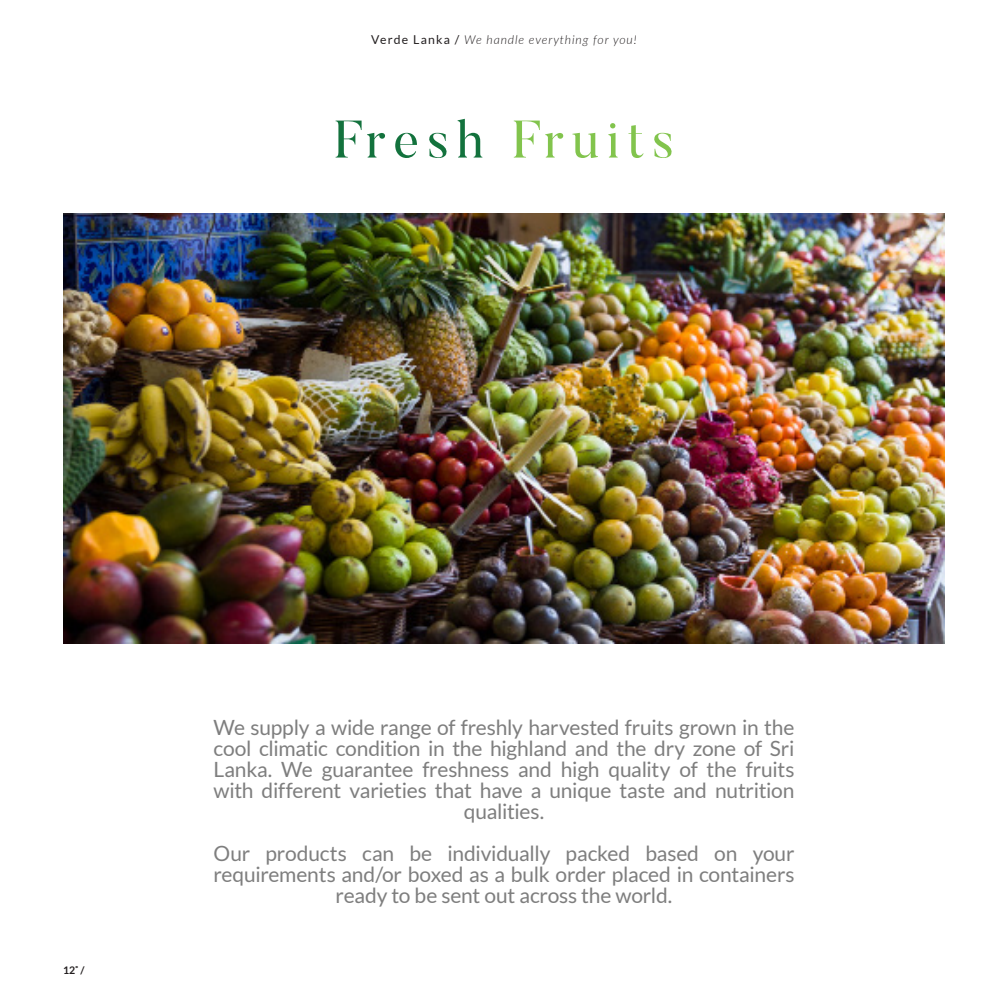
<style>
.page{position:relative;width:1008px;height:1008px;background:#fff}
.page>*{position:absolute;margin:0;border:0;box-sizing:border-box;transform-origin:0 0}
.H6__Center{font:52.5px "Butler";letter-spacing:.15em;color:#82c44d}
.Body_2__Center{font:21px/21px "Lato";letter-spacing:-.01em;color:#7e7e7e;text-align:center}
.t1{font:italic 300 12.25px "Lato";letter-spacing:.07em;color:#231f20}
.t2{font:700 10.5px "Lato";color:#231f20}
.s1{font-weight:400;font-style:normal}
.s2{color:#13723d}
</style>
<div class="page">
<img style="left:63px;top:214px;width:882px;height:430px">
<p class="t1" style="left:371px;top:31px;width:267px"><span class="s1">Verde Lanka /</span> We handle everything for you!</p>
<p class="H6__Center" style="left:334px;top:106px;width:341px"><span class="s2">Fresh</span> Fruits</p>
<p class="t2" style="left:63px;top:964px;width:23px">12˚ /</p>
<p class="Body_2__Center" style="left:214px;top:717px;width:582px">We supply a wide range of freshly harvested fruits grown in the cool climatic condition in the highland and the dry zone of Sri Lanka. We guarantee freshness and high quality of the fruits with different varieties that have a unique taste and nutrition qualities.</p>
<p class="Body_2__Center" style="left:214px;top:843px;width:583px">Our products can be individually packed based on your requirements and/or boxed as a bulk order placed in containers ready to be sent out across the world.</p>
</div>
